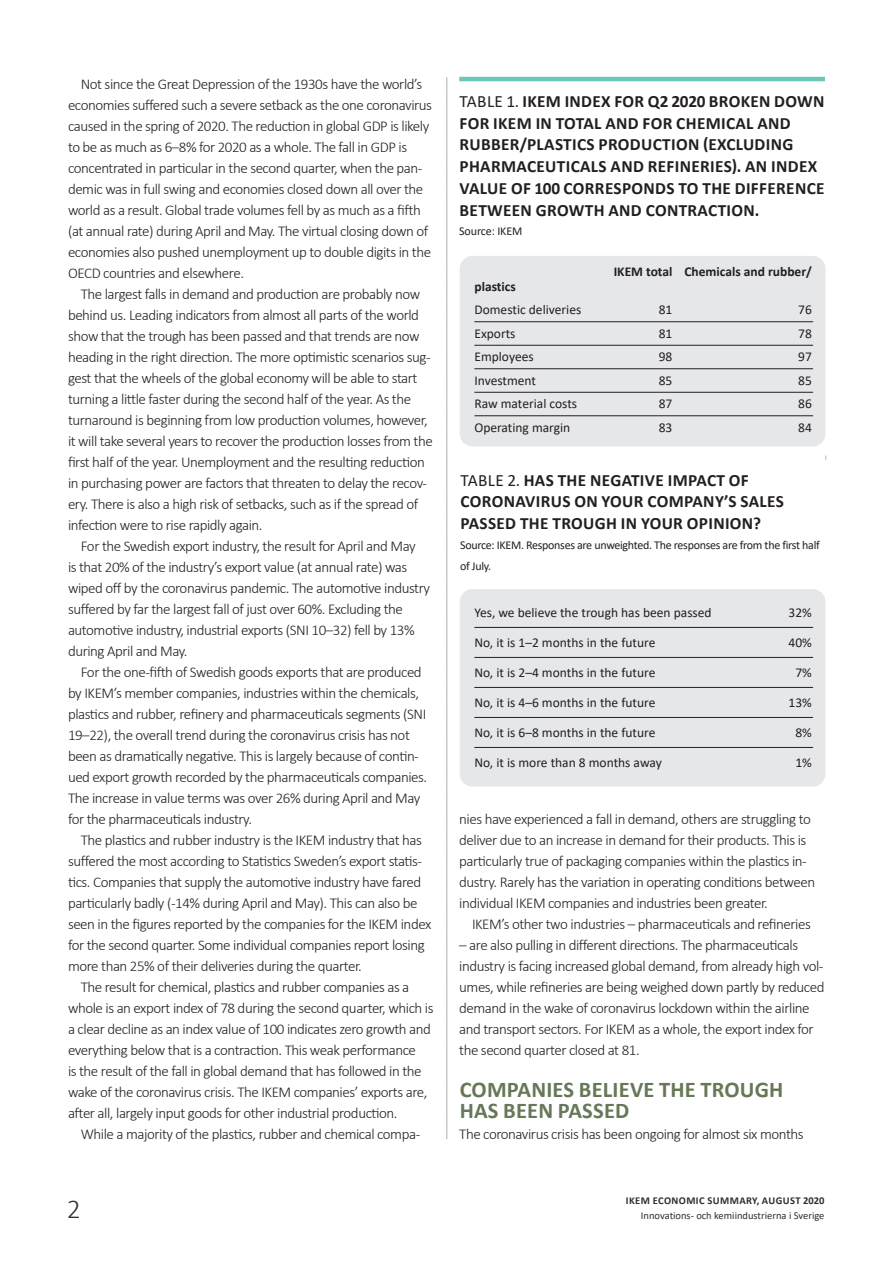
<style>
.page{position:relative;width:893px;height:1263px;background:#fff}
.page>*{position:absolute;margin:0;border:0;box-sizing:border-box;transform-origin:0 0}
.t1{font:300 27.75px "Calibri";color:#312f30}
.t2{font:700 22.5px/21px "Calibri";letter-spacing:.01em;color:#667857}
.t3{font:700 17.25px/21.8px "Calibri";letter-spacing:.02em;color:#231f20}
.t4{font:300 15px/21px "Calibri";letter-spacing:-.03em;color:#231f20}
.t5{font:13.5px "Calibri";color:#231f20}
.t6{font:700 13.5px "Calibri";color:#231f20}
.t7{font:12px/20.2px "Calibri";letter-spacing:-.025em;color:#231f20}
.t8{font:10.5px "Calibri";color:#312f30}
.t9{font:700 10.5px "Calibri";letter-spacing:.04em;color:#312f30}
.s1{font-weight:400}
</style>
<div class="page">
<hr style="left:446px;top:74px;width:3px;height:1065px;background:#fff;opacity:.12">
<hr style="left:459px;top:77px;width:366px;height:4px;background:#6cc7b6">
<div style="left:460px;top:589px;width:365px;height:198px;background:#e6e7e9;border-radius:13px"></div>
<hr style="left:474px;top:627px;width:339px;height:1px;background:#231f20">
<hr style="left:474px;top:657px;width:339px;height:1px;background:#231f20">
<hr style="left:474px;top:687px;width:339px;height:1px;background:#231f20">
<hr style="left:474px;top:717px;width:339px;height:1px;background:#231f20">
<hr style="left:474px;top:747px;width:339px;height:1px;background:#231f20">
<div style="left:460px;top:256px;width:365px;height:190px;background:#e6e7e9;border-radius:13px"></div>
<hr style="left:474px;top:321px;width:339px;height:1px;background:#231f20">
<hr style="left:474px;top:345px;width:339px;height:1px;background:#231f20">
<hr style="left:474px;top:368px;width:339px;height:1px;background:#231f20">
<hr style="left:474px;top:392px;width:339px;height:1px;background:#231f20">
<hr style="left:474px;top:415px;width:339px;height:1px;background:#231f20">
<p class="t4" style="left:68px;top:73px;width:366px;text-indent:13px">Not since the Great Depression of the 1930s have the world’s economies suffered such a severe setback as the one coronavirus caused in the spring of 2020. The reduction in global GDP is likely to be as much as 6–8% for 2020 as a whole. The fall in GDP is concentrated in particular in the second quarter, when the pan&shy;demic was in full swing and economies closed down all over the world as a result. Global trade volumes fell by as much as a fifth (at annual rate) during April and May. The virtual closing down of economies also pushed unemployment up to double digits in the OECD countries and elsewhere.</p>
<p class="t4" style="left:68px;top:283px;width:366px;text-indent:13px">The largest falls in demand and production are probably now behind us. Leading indicators from almost all parts of the world show that the trough has been passed and that trends are now heading in the right direction. The more optimistic scenarios sug&shy;gest that the wheels of the global economy will be able to start turning a little faster during the second half of the year. As the turnaround is beginning from low production volumes, however, it will take several years to recover the production losses from the first half of the year. Unemployment and the resulting reduction in purchasing power are factors that threaten to delay the recov&shy;ery. There is also a high risk of setbacks, such as if the spread of infection were to rise rapidly again.</p>
<p class="t4" style="left:68px;top:535px;width:364px;text-indent:13px">For the Swedish export industry, the result for April and May<br>is that 20% of the industry’s export value (at annual rate) was wiped off by the coronavirus pandemic. The automotive industry suffered by far the largest fall of just over 60%. Excluding the automotive industry, industrial exports (SNI 10–32) fell by 13% during April and May.</p>
<p class="t4" style="left:68px;top:661px;width:361px;text-indent:13px">For the one-fifth of Swedish goods exports that are produced by IKEM’s member companies, industries within the chemicals, plastics and rubber, refinery and pharmaceuticals segments (SNI 19–22), the overall trend during the coronavirus crisis has not been as dramatically negative. This is largely because of contin&shy;ued export growth recorded by the pharmaceuticals companies.<br>The increase in value terms was over 26% during April and May for the pharmaceuticals industry.</p>
<p class="t4" style="left:68px;top:829px;width:365px;text-indent:13px">The plastics and rubber industry is the IKEM industry that has suffered the most according to Statistics Sweden’s export statis&shy;tics. Companies that supply the automotive industry have fared particularly badly (-14% during April and May). This can also be seen in the figures reported by the companies for the IKEM index for the second quarter. Some individual companies report losing more than 25% of their deliveries during the quarter.</p>
<p class="t4" style="left:68px;top:976px;width:367px;text-indent:13px">The result for chemical, plastics and rubber companies as a whole is an export index of 78 during the second quarter, which is a clear decline as an index value of 100 indicates zero growth and everything below that is a contraction. This weak performance<br>is the result of the fall in global demand that has followed in the wake of the coronavirus crisis. The IKEM companies’ exports are, after all, largely input goods for other industrial production.</p>
<p class="t4" style="left:81px;top:1123px;width:341px">While a majority of the plastics, rubber and chemical compa-</p>
<p class="t3" style="left:460px;top:90px;width:366px"><span class="s1">TABLE 1.</span> IKEM INDEX FOR Q2 2020 BROKEN DOWN FOR IKEM IN TOTAL AND FOR CHEMICAL AND RUBBER/PLASTICS PRODUCTION (EXCLUDING PHARMACEUTICALS AND REFINERIES). AN INDEX VALUE OF 100 CORRESPONDS TO THE DIFFERENCE BETWEEN GROWTH AND CONTRACTION.</p>
<p class="t7" style="left:459px;top:221px;width:65px">Source: IKEM</p>
<p class="t6" style="left:614px;top:262px;width:200px">IKEM total Chemicals and rubber/</p>
<p class="t6" style="left:474px;top:277px;width:43px">plastics</p>
<p class="t5" style="left:474px;top:300px;width:108px">Domestic deliveries</p>
<p class="t5" style="left:659px;top:300px;width:15px">81</p>
<p class="t5" style="left:798px;top:300px;width:15px">76</p>
<p class="t5" style="left:474px;top:324px;width:43px">Exports</p>
<p class="t5" style="left:659px;top:324px;width:15px">81</p>
<p class="t5" style="left:798px;top:324px;width:15px">78</p>
<p class="t5" style="left:474px;top:347px;width:61px">Employees</p>
<p class="t5" style="left:659px;top:347px;width:15px">98</p>
<p class="t5" style="left:798px;top:347px;width:15px">97</p>
<p class="t5" style="left:474px;top:371px;width:63px">Investment</p>
<p class="t5" style="left:659px;top:371px;width:15px">85</p>
<p class="t5" style="left:798px;top:371px;width:15px">85</p>
<p class="t5" style="left:474px;top:394px;width:104px">Raw material costs</p>
<p class="t5" style="left:659px;top:394px;width:15px">87</p>
<p class="t5" style="left:798px;top:394px;width:15px">86</p>
<p class="t5" style="left:474px;top:418px;width:97px">Operating margin</p>
<p class="t5" style="left:659px;top:418px;width:15px">83</p>
<p class="t5" style="left:798px;top:418px;width:15px">84</p>
<p class="t3" style="left:460px;top:469px;width:325px"><span class="s1">TABLE 2.</span> HAS THE NEGATIVE IMPACT OF<br>CORONAVIRUS ON YOUR COMPANY’S SALES<br>PASSED THE TROUGH IN YOUR OPINION?</p>
<p class="t7" style="left:460px;top:535px;width:361px">Source: IKEM. Responses are unweighted. The responses are from the first half of July.</p>
<p class="t5" style="left:474px;top:603px;width:239px">Yes, we believe the trough has been passed</p>
<p class="t5" style="left:789px;top:603px;width:25px">32%</p>
<p class="t5" style="left:474px;top:633px;width:183px">No, it is 1–2 months in the future</p>
<p class="t5" style="left:789px;top:633px;width:25px">40%</p>
<p class="t5" style="left:474px;top:663px;width:183px">No, it is 2–4 months in the future</p>
<p class="t5" style="left:795px;top:663px;width:18px">7%</p>
<p class="t5" style="left:474px;top:693px;width:183px">No, it is 4–6 months in the future</p>
<p class="t5" style="left:789px;top:693px;width:25px">13%</p>
<p class="t5" style="left:474px;top:723px;width:183px">No, it is 6–8 months in the future</p>
<p class="t5" style="left:795px;top:723px;width:18px">8%</p>
<p class="t5" style="left:474px;top:753px;width:189px">No, it is more than 8 months away</p>
<p class="t5" style="left:795px;top:753px;width:18px">1%</p>
<p class="t4" style="left:459px;top:808px;width:357px">nies have experienced a fall in demand, others are struggling to deliver due to an increase in demand for their products. This is particularly true of packaging companies within the plastics in&shy;dustry. Rarely has the variation in operating conditions between individual IKEM companies and industries been greater.</p>
<p class="t4" style="left:472px;top:913px;width:340px">IKEM’s other two industries – pharmaceuticals and refineries</p>
<p class="t4" style="left:459px;top:934px;width:367px">– are also pulling in different directions. The pharmaceuticals industry is facing increased global demand, from already high vol&shy;umes, while refineries are being weighed down partly by reduced demand in the wake of coronavirus lockdown within the airline and transport sectors. For IKEM as a whole, the export index for the second quarter closed at 81.</p>
<h2 class="t2" style="left:460px;top:1079px;width:325px">COMPANIES BELIEVE THE TROUGH<br>HAS BEEN PASSED</h2>
<p class="t4" style="left:459px;top:1123px;width:346px">The coronavirus crisis has been ongoing for almost six months</p>
<p class="t9" style="left:626px;top:1193px;width:200px">IKEM ECONOMIC SUMMARY, AUGUST 2020</p>
<h1 class="t1" style="left:67px;top:1191px;width:16px">2</h1>
<p class="t8" style="left:641px;top:1208px;width:185px">Innovations- och kemiindustrierna i Sverige</p>
</div>
